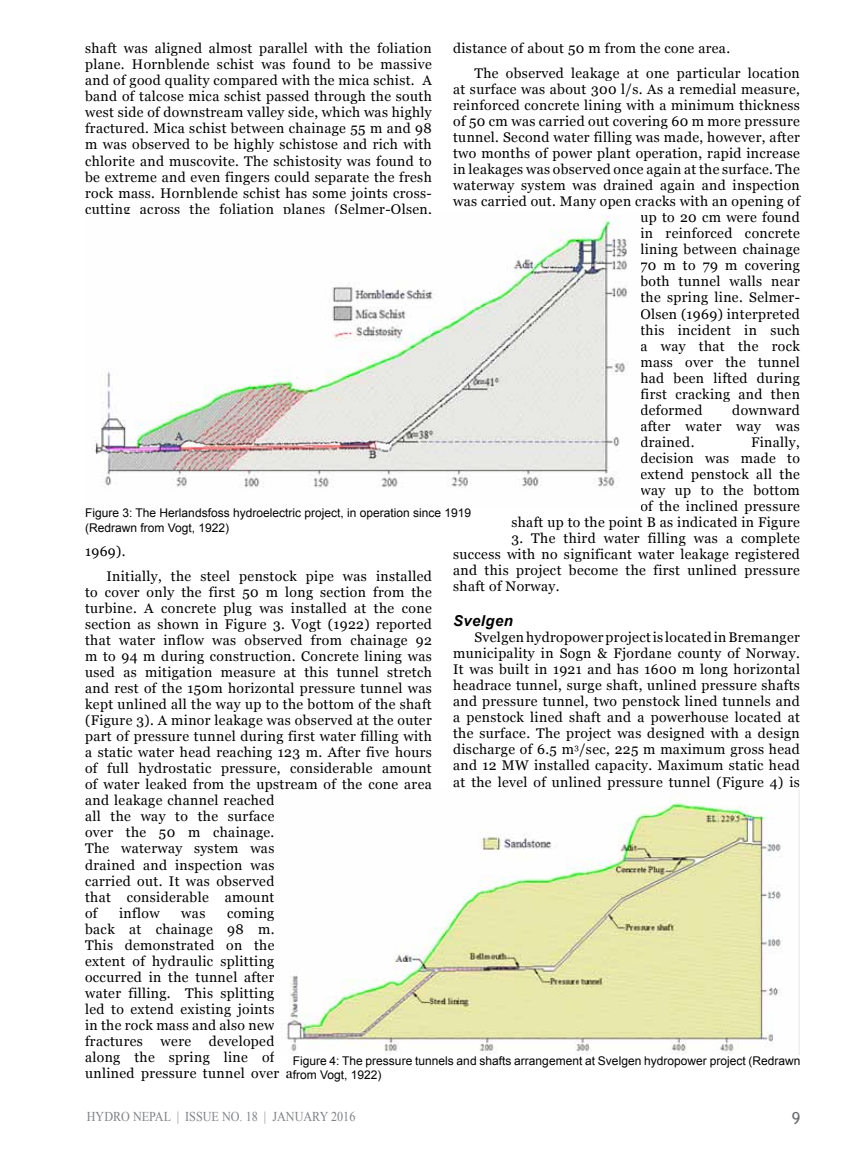
<style>
.page{position:relative;width:851px;height:1149px;background:#fff}
.page>*{position:absolute;margin:0;border:0;box-sizing:border-box;transform-origin:0 0}
.t1{font:16.5px "Trebuchet MS";color:#6d6e71}
.t2{font:italic 700 15px "Arial";letter-spacing:.025em;color:#000}
.t3{font:13.95px/16px "Georgia";letter-spacing:.025em;color:#000;text-align:justify}
.t4{font:13.5px "Times New Roman";color:#808285;scale:.9 1}
.t5{font:12px/14.4px "Arial";color:#000}
</style>
<div class="page">
<img style="left:94px;top:216px;width:534px;height:272px">
<img style="left:284px;top:798px;width:498px;height:255px">
<p class="t3" style="left:85px;top:41px;width:348px">shaft was aligned almost parallel with the foliation plane. Hornblende schist was found to be massive and of good quality compared with the mica schist. A band of talcose mica schist passed through the south west side of downstream valley side, which was highly fractured. Mica schist between chainage 55 m and 98 m was observed to be highly schistose and rich with chlorite and muscovite. The schistosity was found to be extreme and even fingers could separate the fresh rock mass. Hornblende schist has some joints cross&shy;cutting across the foliation planes (Selmer-Olsen,</p>
<p class="t3" style="left:474px;top:36px;width:327px;line-height:24.6px;text-indent:-21px">distance of about 50 m from the cone area.<br>The observed leakage at one particular location</p>
<p class="t3" style="left:453px;top:81px;width:348px">at surface was about 300 l/s. As a remedial measure,</p>
<p class="t3" style="left:453px;top:97px;width:348px">reinforced concrete lining with a minimum thickness</p>
<p class="t3" style="left:453px;top:113px;width:348px">of 50 cm was carried out covering 60 m more pressure</p>
<p class="t3" style="left:453px;top:129px;width:348px">tunnel. Second water filling was made, however, after</p>
<p class="t3" style="left:453px;top:145px;width:348px">two months of power plant operation, rapid increase</p>
<p class="t3" style="left:453px;top:161px;width:348px">in leakages was observed once again at the surface. The</p>
<p class="t3" style="left:453px;top:177px;width:348px">waterway system was drained again and inspection</p>
<p class="t3" style="left:453px;top:193px;width:348px">was carried out. Many open cracks with an opening of</p>
<p class="t3" style="left:640px;top:209px;width:161px">up to 20 cm were found</p>
<p class="t3" style="left:640px;top:226px;width:161px">in reinforced concrete</p>
<p class="t3" style="left:640px;top:242px;width:161px">lining between chainage</p>
<p class="t3" style="left:640px;top:258px;width:161px">70 m to 79 m covering</p>
<p class="t3" style="left:640px;top:274px;width:161px">both tunnel walls near</p>
<p class="t3" style="left:640px;top:290px;width:161px">the spring line. Selmer-</p>
<p class="t3" style="left:640px;top:306px;width:161px">Olsen (1969) interpreted</p>
<p class="t3" style="left:640px;top:322px;width:161px">this incident in such</p>
<p class="t3" style="left:640px;top:338px;width:161px">a way that the rock</p>
<p class="t3" style="left:640px;top:354px;width:161px">mass over the tunnel</p>
<p class="t3" style="left:640px;top:370px;width:161px">had been lifted during</p>
<p class="t3" style="left:640px;top:386px;width:161px">first cracking and then</p>
<p class="t3" style="left:640px;top:402px;width:63px">deformed</p>
<p class="t3" style="left:640px;top:402px;width:161px;text-indent:92px">downward after water way was drained.</p>
<p class="t3" style="left:511px;top:434px;width:290px;text-align:right">Finally,<br>decision was made to<br>extend penstock all the<br>way up to the bottom<br>of the inclined pressure<br>shaft up to the point B as indicated in Figure</p>
<p class="t3" style="left:453px;top:530px;width:348px;text-indent:58px">3. The third water filling was a complete success with no significant water leakage registered and this project become the first unlined pressure shaft of Norway.</p>
<p class="t2" style="left:453px;top:610px;width:61px">Svelgen</p>
<p class="t3" style="left:453px;top:629px;width:348px;text-indent:21px">Svelgen hydropower project is located in Bremanger municipality in Sogn &amp; Fjordane county of Norway.<br>It was built in 1921 and has 1600 m long horizontal headrace tunnel, surge shaft, unlined pressure shafts and pressure tunnel, two penstock lined tunnels and a penstock lined shaft and a powerhouse located at the surface. The project was designed with a design discharge of 6.5 m<sup>3</sup>/sec, 225 m maximum gross head and 12 MW installed capacity. Maximum static head at the level of unlined pressure tunnel (Figure 4) is</p>
<p class="t5" style="left:85px;top:505px;width:387px">Figure 3: The Herlandsfoss hydroelectric project, in operation since 1919 (Redrawn from Vogt, 1922)</p>
<p class="t3" style="left:106px;top:539px;width:327px;line-height:24.6px;text-indent:-21px">1969).<br>Initially, the steel penstock pipe was installed</p>
<p class="t3" style="left:85px;top:584px;width:348px;text-align:left">to cover only the first 50 m long section from the turbine. A concrete plug was installed at the cone section as shown in Figure 3. Vogt (1922) reported that water inflow was observed from chainage 92 m to 94 m during construction. Concrete lining was used as mitigation measure at this tunnel stretch and rest of the 150m horizontal pressure tunnel was kept unlined all the way up to the bottom of the shaft (Figure 3). A minor leakage was observed at the outer part of pressure tunnel during first water filling with a static water head reaching 123 m. After five hours of full hydrostatic pressure, considerable amount of water leaked from the upstream of the cone area and leakage channel reached<br>all the way to the surface<br>over the 50 m chainage.<br>The waterway system was<br>drained and inspection was<br>carried out. It was observed<br>that considerable amount<br>of</p>
<p class="t3" style="left:119px;top:904px;width:42px">inflow</p>
<p class="t3" style="left:181px;top:904px;width:26px">was</p>
<p class="t3" style="left:85px;top:904px;width:191px;text-indent:142px">coming back at chainage 98 m.<br>This demonstrated on the extent of hydraulic splitting occurred in the tunnel after water filling. This splitting led to extend existing joints in the rock mass and also new fractures</p>
<p class="t3" style="left:85px;top:1033px;width:209px;text-align:left;text-indent:124px">developed along the spring line of unlined pressure tunnel over a</p>
<p class="t3" style="left:161px;top:1033px;width:32px">were</p>
<p class="t5" style="left:293px;top:1053px;width:509px">Figure 4: The pressure tunnels and shafts arrangement at Svelgen hydropower project (Redrawn from Vogt, 1922)</p>
<p class="t4" style="left:87px;top:1107px;width:300px">HYDRO NEPAL | ISSUE NO. 18 | JANUARY 2016</p>
<p class="t1" style="left:791px;top:1107px;width:10px">9</p>
</div>
